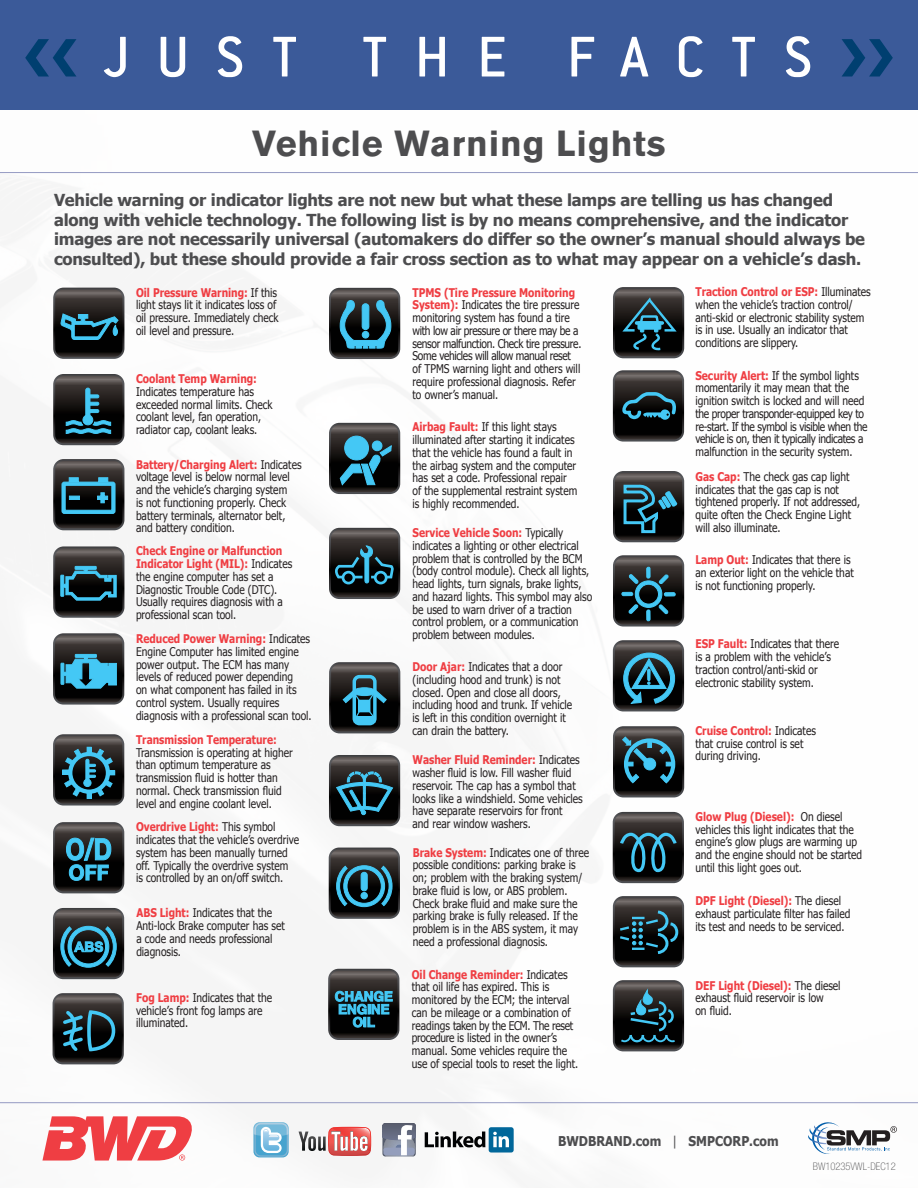
<style>
.page{position:relative;width:918px;height:1188px;background:#fff}
.page>*{position:absolute;margin:0;border:0;box-sizing:border-box;transform-origin:0 0}
.t1{font:63px "Conduit ITC Medium";letter-spacing:.435em;color:#fff}
.HEADING_P1{font:700 36px "Akzidenz Grotesk BE";letter-spacing:.025em;color:#4d4d4f}
.TEXT_2{font:700 16.5px/19.5px "Tahoma";letter-spacing:-.01em;color:#4d4d4f}
.BRAND_com_BWD{font:700 13.5px "Tahoma";color:#4d4d4f;scale:.9 1}
.description{font:12px/12.8px "Tahoma";color:#231f20;scale:.85 1}
.JOB{font:100 condensed 10.5px "Helvetica Neue LT Std";color:#4d4d4f}
.s1{font-weight:700;color:#ef3e43}
.s2{font-weight:400}
</style>
<div class="page">
<div style="left:0;top:0;width:918px;height:110px;background:#3b5a99"></div>
<hr style="left:0;top:172px;width:918px;height:1px;background:#9499c2">
<svg style="left:299px;top:1127px;width:72px;height:29px"></svg>
<svg style="left:254px;top:1122px;width:35px;height:35px"></svg>
<svg style="left:382px;top:1123px;width:34px;height:33px"></svg>
<div style="left:489px;top:1127px;width:25px;height:26px;background:#01679a;border-radius:3px"></div>
<svg style="left:425px;top:1132px;width:60px;height:15px"></svg>
<svg style="left:493px;top:1132px;width:16px;height:15px"></svg>
<hr style="left:0;top:1102px;width:918px;height:1px;background:#9499c2">
<svg style="left:42px;top:1116px;width:150px;height:45px"></svg>
<svg style="left:808px;top:1122px;width:89px;height:32px"></svg>
<svg style="left:53px;top:288px;width:71px;height:71px;background:#2b393e"></svg>
<svg style="left:613px;top:555px;width:71px;height:72px;background:#2d3d42"></svg>
<svg style="left:613px;top:726px;width:71px;height:71px;background:#2c4047"></svg>
<svg style="left:613px;top:471px;width:71px;height:71px;background:#2b3e45"></svg>
<svg style="left:613px;top:287px;width:71px;height:71px;background:#2b393f"></svg>
<svg style="left:53px;top:908px;width:71px;height:71px;background:#2f4952"></svg>
<svg style="left:329px;top:288px;width:71px;height:71px;background:#2f4952"></svg>
<svg style="left:329px;top:423px;width:71px;height:71px;background:#2e4a54"></svg>
<svg style="left:329px;top:528px;width:71px;height:71px;background:#2b383d"></svg>
<svg style="left:53px;top:374px;width:71px;height:71px;background:#2b3b40"></svg>
<svg style="left:53px;top:459px;width:71px;height:71px;background:#2d4148"></svg>
<svg style="left:53px;top:546px;width:71px;height:72px;background:#2d3d42"></svg>
<svg style="left:53px;top:633px;width:71px;height:72px;background:#355661"></svg>
<svg style="left:53px;top:734px;width:71px;height:72px;background:#304952"></svg>
<svg style="left:53px;top:822px;width:71px;height:71px;background:#2d454d"></svg>
<svg style="left:329px;top:848px;width:71px;height:71px;background:#2f474f"></svg>
<svg style="left:613px;top:640px;width:71px;height:72px;background:#314c55"></svg>
<svg style="left:613px;top:370px;width:71px;height:72px;background:#2b3538"></svg>
<svg style="left:613px;top:896px;width:71px;height:71px;background:#293438"></svg>
<svg style="left:613px;top:980px;width:71px;height:71px;background:#2a373b"></svg>
<svg style="left:613px;top:812px;width:71px;height:71px;background:#2a393e"></svg>
<svg style="left:329px;top:662px;width:71px;height:71px;background:#2e4249"></svg>
<div style="left:354px;top:717px;width:21px;height:5px;background:#44c8f5"></div>
<svg style="left:328px;top:969px;width:71px;height:71px;background:#2e464f"></svg>
<svg style="left:329px;top:755px;width:71px;height:71px;background:#2c3e45"></svg>
<svg style="left:53px;top:993px;width:71px;height:71px;background:#2b3b40"></svg>
<p class="t1" style="left:103px;top:19px;width:711px">JUST THE FACTS</p>
<p class="HEADING_P1" style="left:252px;top:122px;width:415px">Vehicle Warning Lights</p>
<p class="TEXT_2" style="left:54px;top:189px;width:813px">Vehicle warning or indicator lights are not new but what these lamps are telling us has changed along with vehicle technology. The following list is by no means comprehensive, and the indicator images are not necessarily universal (automakers do differ so the owner’s manual should always be consulted), but these should provide a fair cross section as to what may appear on a vehicle’s dash.</p>
<p class="description" style="left:136px;top:285px;width:169px"><span class="s1">Oil Pressure Warning:</span> If this light stays lit it indicates loss of oil pressure. Immediately check oil level and pressure.</p>
<p class="description" style="left:695px;top:285px;width:208px"><span class="s1">Traction Control or ESP:</span> Illuminates when the vehicle’s traction control/ anti-skid or electronic stability system is in use. Usually an indicator that conditions are slippery.</p>
<p class="description" style="left:413px;top:285px;width:200px"><span class="s1">TPMS (Tire Pressure Monitoring System):</span> Indicates the tire pressure monitoring system has found a tire with low air pressure or there may be a sensor malfunction. Check tire pressure.<br>Some vehicles will allow manual reset of TPMS warning light and others will require professional diagnosis. Refer to owner’s manual.</p>
<p class="description" style="left:413px;top:420px;width:195px"><span class="s1">Airbag Fault:</span> If this light stays illuminated after starting it indicates that the vehicle has found a fault in the airbag system and the computer has set a code. Professional repair of the supplemental restraint system is highly recommended.</p>
<p class="description" style="left:413px;top:526px;width:213px"><span class="s1">Service Vehicle Soon:</span> Typically indicates a lighting or other electrical problem that is controlled by the BCM (body control module). Check all lights, head lights, turn signals, brake lights, and hazard lights. This symbol may also be used to warn driver of a traction control problem, or a communication problem between modules.</p>
<p class="description" style="left:695px;top:368px;width:204px"><span class="s1">Security Alert:</span> If the symbol lights momentarily it may mean that the ignition switch is locked and will need the proper transponder-equipped key to re-start. If the symbol is visible when the vehicle is on, then it typically indicates a malfunction in the security system.</p>
<p class="description" style="left:136px;top:372px;width:162px"><span class="s1">Coolant Temp Warning:<br></span>Indicates temperature has exceeded normal limits. Check coolant level, fan operation, radiator cap, coolant leaks.</p>
<p class="description" style="left:136px;top:457px;width:196px"><span class="s1">Battery/Charging Alert:</span> Indicates voltage level is below normal level and the vehicle’s charging system<br>is not functioning properly. Check battery terminals, alternator belt, and battery condition.</p>
<p class="description" style="left:136px;top:544px;width:185px"><span class="s1">Check Engine or Malfunction<br>Indicator Light (MIL):</span> Indicates the engine computer has set a<br>Diagnostic Trouble Code (DTC).<br>Usually requires diagnosis with a professional scan tool.</p>
<p class="description" style="left:136px;top:632px;width:208px"><span class="s1">Reduced Power Warning:</span> Indicates Engine Computer has limited engine power output. The ECM has many levels of reduced power depending<br>on what component has failed in its control system. Usually requires diagnosis with a professional scan tool.</p>
<p class="description" style="left:136px;top:732px;width:186px"><span class="s1">Transmission Temperature:<br></span>Transmission is operating at higher than optimum temperature as transmission fluid is hotter than normal. Check transmission fluid level and engine coolant level.</p>
<p class="description" style="left:136px;top:820px;width:193px"><span class="s1">Overdrive Light:</span> This symbol indicates that the vehicle’s overdrive system has been manually turned off. Typically the overdrive system<br>is controlled by an on/off switch.</p>
<p class="description" style="left:695px;top:470px;width:195px"><span class="s1">Gas Cap:</span> The check gas cap light indicates that the gas cap is not tightened properly. If not addressed, quite often the Check Engine Light will also illuminate.</p>
<p class="description" style="left:695px;top:553px;width:188px"><span class="s1">Lamp Out:</span> Indicates that there is an exterior light on the vehicle that is not functioning properly.</p>
<p class="description" style="left:695px;top:637px;width:171px"><span class="s1">ESP Fault:</span> Indicates that there is a problem with the vehicle’s traction control/anti-skid or electronic stability system.</p>
<p class="description" style="left:413px;top:660px;width:189px"><span class="s1">Door Ajar:</span> Indicates that a door (including hood and trunk) is not closed. Open and close all doors, including hood and trunk. If vehicle is left in this condition overnight it can drain the battery.</p>
<p class="description" style="left:695px;top:724px;width:143px"><span class="s1">Cruise Control:</span> Indicates that cruise control is set during driving.</p>
<p class="description" style="left:413px;top:753px;width:202px"><span class="s1">Washer Fluid Reminder:</span> Indicates washer fluid is low. Fill washer fluid reservoir. The cap has a symbol that looks like a windshield. Some vehicles have separate reservoirs for front<br>and rear window washers.</p>
<p class="description" style="left:695px;top:810px;width:198px"><span class="s1">Glow Plug (Diesel):</span> On diesel vehicles this light indicates that the engine’s glow plugs are warming up and the engine should not be started until this light goes out.</p>
<p class="description" style="left:413px;top:845px;width:209px"><span class="s1">Brake System:</span> Indicates one of three possible conditions: parking brake is on; problem with the braking system/ brake fluid is low, or ABS problem.<br>Check brake fluid and make sure the parking brake is fully released. If the problem is in the ABS system, it may need a professional diagnosis.</p>
<p class="description" style="left:695px;top:894px;width:184px"><span class="s1">DPF Light (Diesel):</span> The diesel exhaust particulate filter has failed its test and needs to be serviced.</p>
<p class="description" style="left:136px;top:906px;width:176px"><span class="s1">ABS Light:</span> Indicates that the<br>Anti-lock Brake computer has set a code and needs professional diagnosis.</p>
<p class="description" style="left:136px;top:990px;width:162px"><span class="s1">Fog Lamp:</span> Indicates that the vehicle’s front fog lamps are illuminated.</p>
<p class="description" style="left:412px;top:967px;width:197px"><span class="s1">Oil Change Reminder:</span> Indicates that oil life has expired. This is monitored by the ECM; the interval can be mileage or a combination of readings taken by the ECM. The reset procedure is listed in the owner’s manual. Some vehicles require the use of special tools to reset the light.</p>
<p class="description" style="left:695px;top:978px;width:172px"><span class="s1">DEF Light (Diesel):</span> The diesel exhaust fluid reservoir is low<br>on fluid.</p>
<p class="BRAND_com_BWD" style="left:558px;top:1131px;width:247px">BWDBRAND.com <span class="s2">|</span> SMPCORP.com</p>
<p class="JOB" style="left:813px;top:1161px;width:84px">BW10235VWL-DEC12</p>
</div>
